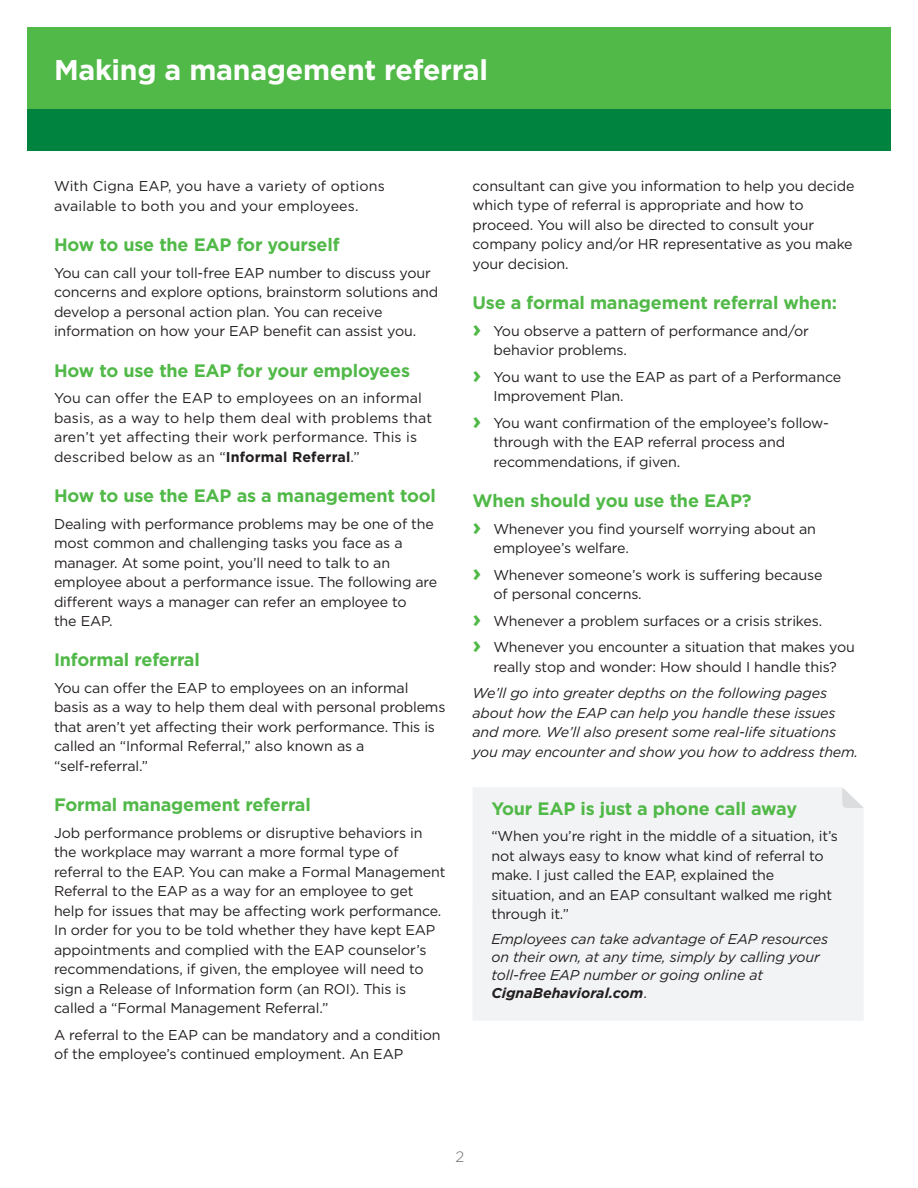
<style>
.page{position:relative;width:918px;height:1188px;background:#fff}
.page>*{position:absolute;margin:0;border:0;box-sizing:border-box;transform-origin:0 0}
.G-Subhead-color{font:700 28.5px "Gotham";letter-spacing:-.01em;color:#fff}
.Subhead_body_bold_12{font:700 18px "Gotham";letter-spacing:-.01em;color:#51b948}
.t1{font:300 15px "Gotham";color:#6c6d70}
.Body_copy__book_9_5{font:14.25px/19.5px "Gotham";letter-spacing:-.01em;color:#231f20}
.Bullet_copy_book_9_5{font:14.25px/19.5px "Gotham";letter-spacing:-.01em;color:#231f20}
.Body_copy__book_9_5-2{font:italic 14.25px/19.5px "Gotham";letter-spacing:-.01em;color:#231f20}
.Body_copy__book_9_5-3{font:14.25px/19.5px "Gotham";letter-spacing:.01em;color:#231f20}
.s1{font-weight:700}
.s2{font-weight:700;font-size:24px;color:#51b948}
.s3{font-style:normal}
</style>
<div class="page">
<div style="left:27px;top:27px;width:864px;height:121px;background:#51b948"></div>
<div style="left:27px;top:109px;width:864px;height:41px;background:#00833e"></div>
<div style="left:473px;top:788px;width:391px;height:232px;background:#f2f3f4"></div>
<svg style="left:842px;top:787px;width:22px;height:21px"></svg>
<p class="G-Subhead-color" style="left:54px;top:51px;width:435px">Making a management referral</p>
<p class="Body_copy__book_9_5-3" style="left:54px;top:176px;width:332px">With Cigna EAP, you have a variety of options available to both you and your employees.</p>
<p class="Subhead_body_bold_12" style="left:54px;top:233px;width:287px">How to use the EAP for yourself</p>
<p class="Body_copy__book_9_5" style="left:54px;top:263px;width:386px">You can call your toll-free EAP number to discuss your concerns and explore options, brainstorm solutions and develop a personal action plan. You can receive information on how your EAP benefit can assist you.</p>
<p class="Subhead_body_bold_12" style="left:54px;top:358px;width:358px">How to use the EAP for your employees</p>
<p class="Body_copy__book_9_5-3" style="left:54px;top:388px;width:380px">You can offer the EAP to employees on an informal basis, as a way to help them deal with problems that aren’t yet affecting their work performance. This is described below as an “<span class="s1">Informal Referral</span>.”</p>
<p class="Subhead_body_bold_12" style="left:54px;top:484px;width:384px">How to use the EAP as a management tool</p>
<p class="Body_copy__book_9_5" style="left:54px;top:513px;width:385px">Dealing with performance problems may be one of the most common and challenging tasks you face as a manager. At some point, you’ll need to talk to an employee about a performance issue. The following are different ways a manager can refer an employee to<br>the EAP.</p>
<p class="Subhead_body_bold_12" style="left:54px;top:648px;width:147px">Informal referral</p>
<p class="Body_copy__book_9_5" style="left:54px;top:678px;width:393px">You can offer the EAP to employees on an informal basis as a way to help them deal with personal problems that aren’t yet affecting their work performance. This is called an “Informal Referral,” also known as a “self-referral.”</p>
<p class="Subhead_body_bold_12" style="left:54px;top:793px;width:258px">Formal management referral</p>
<p class="Body_copy__book_9_5" style="left:54px;top:823px;width:393px">Job performance problems or disruptive behaviors in the workplace may warrant a more formal type of referral to the EAP. You can make a Formal Management Referral to the EAP as a way for an employee to get help for issues that may be affecting work performance.<br>In order for you to be told whether they have kept EAP appointments and complied with the EAP counselor’s recommendations, if given, the employee will need to sign a Release of Information form (an ROI). This is called a “Formal Management Referral.”</p>
<p class="Body_copy__book_9_5" style="left:54px;top:1025px;width:388px">A referral to the EAP can be mandatory and a condition of the employee’s continued employment. An EAP</p>
<p class="Body_copy__book_9_5" style="left:472px;top:176px;width:384px">consultant can give you information to help you decide which type of referral is appropriate and how to proceed. You will also be directed to consult your company policy and/or HR representative as you make your decision.</p>
<p class="Subhead_body_bold_12" style="left:472px;top:291px;width:366px">Use a formal management referral when:</p>
<p class="Bullet_copy_book_9_5" style="left:494px;top:320px;width:317px;text-indent:-21px"><span class="s2">›</span> You observe a pattern of performance and/or behavior problems.</p>
<p class="Bullet_copy_book_9_5" style="left:494px;top:367px;width:349px;text-indent:-21px"><span class="s2">›</span> You want to use the EAP as part of a Performance<br>Improvement Plan.</p>
<p class="Bullet_copy_book_9_5" style="left:494px;top:413px;width:337px;text-indent:-21px"><span class="s2">›</span> You want confirmation of the employee’s follow&shy;through with the EAP referral process and recommendations, if given.</p>
<p class="Subhead_body_bold_12" style="left:472px;top:489px;width:281px">When should you use the EAP?</p>
<p class="Bullet_copy_book_9_5" style="left:494px;top:518px;width:324px;text-indent:-21px"><span class="s2">›</span> Whenever you find yourself worrying about an employee’s welfare.</p>
<p class="Bullet_copy_book_9_5" style="left:494px;top:565px;width:330px;text-indent:-21px"><span class="s2">›</span> Whenever someone’s work is suffering because of personal concerns.</p>
<p class="Bullet_copy_book_9_5" style="left:472px;top:611px;width:351px"><span class="s2">›</span> Whenever a problem surfaces or a crisis strikes.</p>
<p class="Bullet_copy_book_9_5" style="left:472px;top:637px;width:384px;text-align:center"><span class="s2">›</span> Whenever you encounter a situation that makes you really stop and wonder: How should I handle this?</p>
<p class="Body_copy__book_9_5-2" style="left:472px;top:683px;width:387px">We’ll go into greater depths on the following pages about how the EAP can help you handle these issues and more. We’ll also present some real-life situations you may encounter and show you how to address them.</p>
<p class="Subhead_body_bold_12" style="left:491px;top:796px;width:307px">Your EAP is just a phone call away</p>
<p class="Body_copy__book_9_5" style="left:491px;top:826px;width:348px">“When you’re right in the middle of a situation, it’s not always easy to know what kind of referral to make. I just called the EAP, explained the situation, and an EAP consultant walked me right through it.”</p>
<p class="Body_copy__book_9_5-2" style="left:491px;top:930px;width:338px;line-height:18px">Employees can take advantage of EAP resources on their own, at any time, simply by calling your toll-free EAP number or going online at <span class="s1">CignaBehavioral.com</span><span class="s3">.</span></p>
<p class="t1" style="left:456px;top:1147px;width:10px">2</p>
</div>
